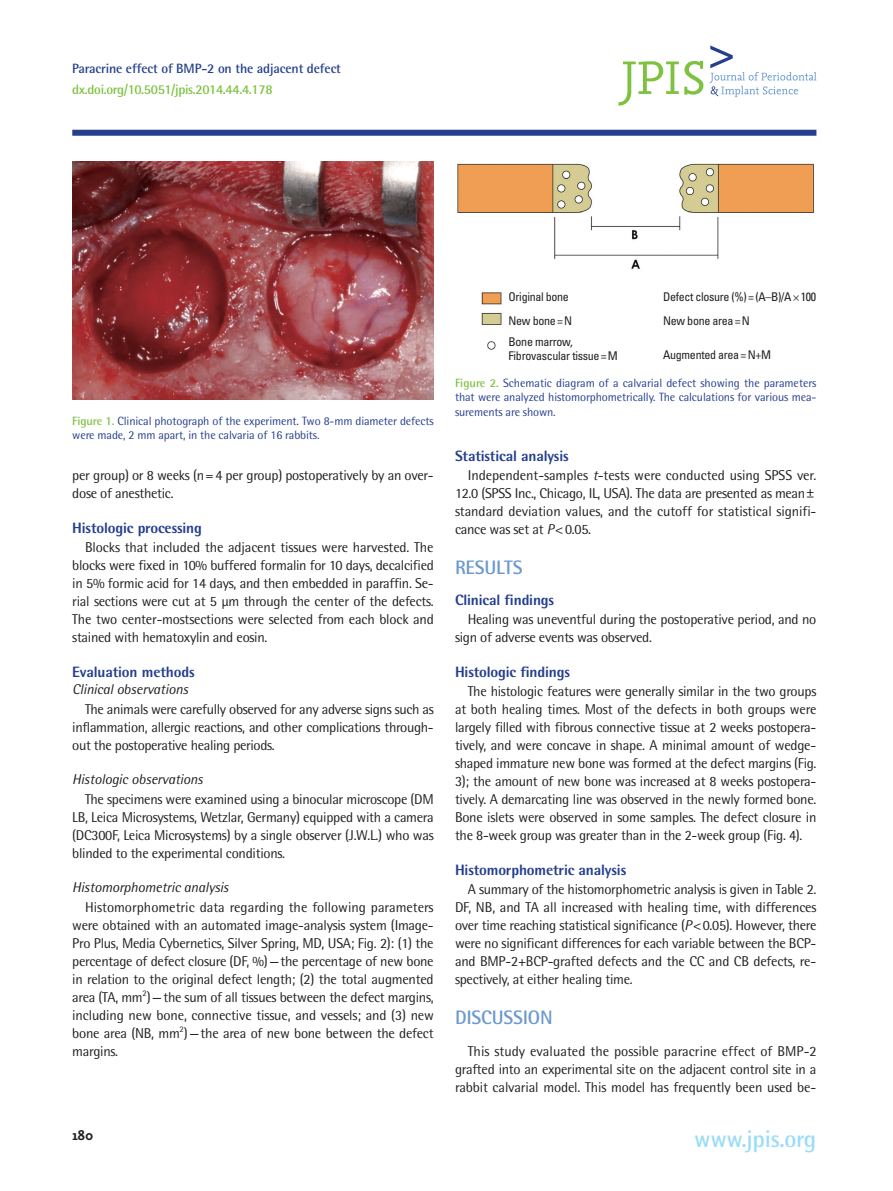
<style>
.page{position:relative;width:893px;height:1191px;background:#fff}
.page>*{position:absolute;margin:0;border:0;box-sizing:border-box;transform-origin:0 0}
.하단_URL_짝{font:700 24px "Rotis Semi Sans Std";letter-spacing:-.01em;color:#9cdcf8}
.대제목{font:700 19.5px "Rotis Semi Sans Std";letter-spacing:-.01em;color:#6b99d0}
.중제목{font:800 15px "Rotis Semi Sans Std";letter-spacing:-.01em;color:#253f8e}
.t1{font:700 15px "Nexus Mix";color:#231f20}
.본문{font:14.25px/18px "Rotis Semi Sans Std";letter-spacing:-.02em;color:#231f20;text-align:justify}
.소제목{font:italic 14.25px "Rotis Semi Sans Std";letter-spacing:-.01em;color:#231f20}
.러닝타이틀_제목{font:700 13.5px "Rotis Semi Sans Std";letter-spacing:-.01em;color:#253f8e}
.러닝타이틀_DOI__짝{font:700 13.5px "Rotis Semi Sans Std";letter-spacing:-.025em;color:#7fc241}
.표그림캡션{font:12px/14.4px "Rotis Semi Sans Std";letter-spacing:-.01em;color:#253f8e}
.그림지문{font:condensed 12px "Univers LT Std";letter-spacing:-.025em;color:#231f20}
.s1{font-weight:700;color:#7fc241}
.s2{font-family:"Minion Pro";font-stretch:normal}
.s3{font-style:italic}
</style>
<div class="page">
<svg style="left:618px;top:61px;width:85px;height:45px"></svg>
<svg style="left:710px;top:45px;width:106px;height:52px"></svg>
<div style="left:72px;top:130px;width:744px;height:6px;background:#253f8e"></div>
<img style="left:72px;top:162px;width:362px;height:238px">
<img style="left:457px;top:163px;width:358px;height:187px">
<p class="러닝타이틀_제목" style="left:72px;top:60px;width:270px">Paracrine effect of BMP-2 on the adjacent defect</p>
<p class="러닝타이틀_DOI__짝" style="left:72px;top:81px;width:202px">dx.doi.org/10.5051/jpis.2014.44.4.178</p>
<p class="표그림캡션" style="left:72px;top:413px;width:363px"><span class="s1">Figure 1.</span> Clinical photograph of the experiment. Two 8-mm diameter defects were made, 2 mm apart, in the calvaria of 16 rabbits.</p>
<p class="본문" style="left:72px;top:466px;width:363px">per group) or 8 weeks (n=4 per group) postoperatively by an over&shy;dose of anesthetic.</p>
<p class="중제목" style="left:72px;top:518px;width:131px">Histologic processing</p>
<p class="본문" style="left:72px;top:538px;width:363px;text-indent:13px">Blocks that included the adjacent tissues were harvested. The blocks were fixed in 10% buffered formalin for 10 days, decalcified in 5% formic acid for 14 days, and then embedded in paraffin. Se&shy;rial sections were cut at 5 μm through the center of the defects.<br>The two center-mostsections were selected from each block and stained with hematoxylin and eosin.</p>
<p class="중제목" style="left:72px;top:662px;width:124px">Evaluation methods</p>
<p class="소제목" style="left:72px;top:681px;width:117px">Clinical observations</p>
<p class="본문" style="left:72px;top:700px;width:363px;text-indent:13px">The animals were carefully observed for any adverse signs such as inflammation, allergic reactions, and other complications through&shy;out the postoperative healing periods.</p>
<p class="소제목" style="left:72px;top:771px;width:132px">Histologic observations</p>
<p class="본문" style="left:72px;top:790px;width:363px;text-indent:13px">The specimens were examined using a binocular microscope (DM LB, Leica Microsystems, Wetzlar, Germany) equipped with a camera (DC300F, Leica Microsystems) by a single observer (J.W.L.) who was blinded to the experimental conditions.</p>
<p class="소제목" style="left:72px;top:879px;width:158px">Histomorphometric analysis</p>
<p class="본문" style="left:72px;top:898px;width:363px;text-indent:13px">Histomorphometric data regarding the following parameters were obtained with an automated image-analysis system (Image-Pro Plus, Media Cybernetics, Silver Spring, MD, USA; Fig. 2): (1) the percentage of defect closure (DF, %)—the percentage of new bone in relation to the original defect length; (2) the total augmented area (TA, mm<sup>2</sup>)—the sum of all tissues between the defect margins, including new bone, connective tissue, and vessels; and (3) new bone area (NB, mm<sup>2</sup>)—the area of new bone between the defect margins.</p>
<p class="t1" style="left:72px;top:1125px;width:22px">180</p>
<p class="그림지문" style="left:509px;top:289px;width:62px">Original bone</p>
<p class="그림지문" style="left:663px;top:289px;width:155px">Defect closure (%)=(A–B)/A<span class="s2">×</span>100</p>
<p class="그림지문" style="left:509px;top:313px;width:65px">New bone=N</p>
<p class="그림지문" style="left:663px;top:313px;width:88px">New bone area=N</p>
<p class="그림지문" style="left:509px;top:334px;width:66px">Bone marrow,</p>
<p class="그림지문" style="left:509px;top:348px;width:111px">Fibrovascular tissue=M</p>
<p class="그림지문" style="left:663px;top:347px;width:109px">Augmented area=N+M</p>
<p class="표그림캡션" style="left:455px;top:375px;width:363px;text-align:justify"><span class="s1">Figure 2.</span> Schematic diagram of a calvarial defect showing the parameters that were analyzed histomorphometrically. The calculations for various mea&shy;surements are shown.</p>
<p class="중제목" style="left:455px;top:446px;width:115px">Statistical analysis</p>
<p class="본문" style="left:455px;top:466px;width:363px;text-align:left;text-indent:13px">Independent-samples <span class="s3">t</span>-tests were conducted using SPSS ver.<br>12.0 (SPSS Inc., Chicago, IL, USA). The data are presented as mean± standard deviation values, and the cutoff for statistical signifi&shy;cance was set at <span class="s3">P</span>&lt;0.05.</p>
<p class="대제목" style="left:455px;top:555px;width:69px">RESULTS</p>
<p class="중제목" style="left:455px;top:590px;width:101px">Clinical findings</p>
<p class="본문" style="left:455px;top:610px;width:363px;text-indent:13px">Healing was uneventful during the postoperative period, and no sign of adverse events was observed.</p>
<p class="중제목" style="left:455px;top:662px;width:116px">Histologic findings</p>
<p class="본문" style="left:455px;top:682px;width:363px;text-indent:13px">The histologic features were generally similar in the two groups at both healing times. Most of the defects in both groups were largely filled with fibrous connective tissue at 2 weeks postopera&shy;tively, and were concave in shape. A minimal amount of wedge&shy;shaped immature new bone was formed at the defect margins (Fig.<br>3); the amount of new bone was increased at 8 weeks postopera&shy;tively. A demarcating line was observed in the newly formed bone.<br>Bone islets were observed in some samples. The defect closure in the 8-week group was greater than in the 2-week group (Fig. 4).</p>
<p class="중제목" style="left:455px;top:860px;width:173px">Histomorphometric analysis</p>
<p class="본문" style="left:455px;top:880px;width:363px;text-indent:13px">A summary of the histomorphometric analysis is given in Table 2.<br>DF, NB, and TA all increased with healing time, with differences over time reaching statistical significance (<span class="s3">P</span>&lt;0.05). However, there were no significant differences for each variable between the BCP&shy;and BMP-2+BCP-grafted defects and the CC and CB defects, re&shy;spectively, at either healing time.</p>
<p class="대제목" style="left:455px;top:1005px;width:99px">DISCUSSION</p>
<p class="본문" style="left:455px;top:1042px;width:363px;text-indent:13px">This study evaluated the possible paracrine effect of BMP-2 grafted into an experimental site on the adjacent control site in a rabbit calvarial model. This model has frequently been used be-</p>
<p class="하단_URL_짝" style="left:694px;top:1124px;width:124px">www.jpis.org</p>
</div>
